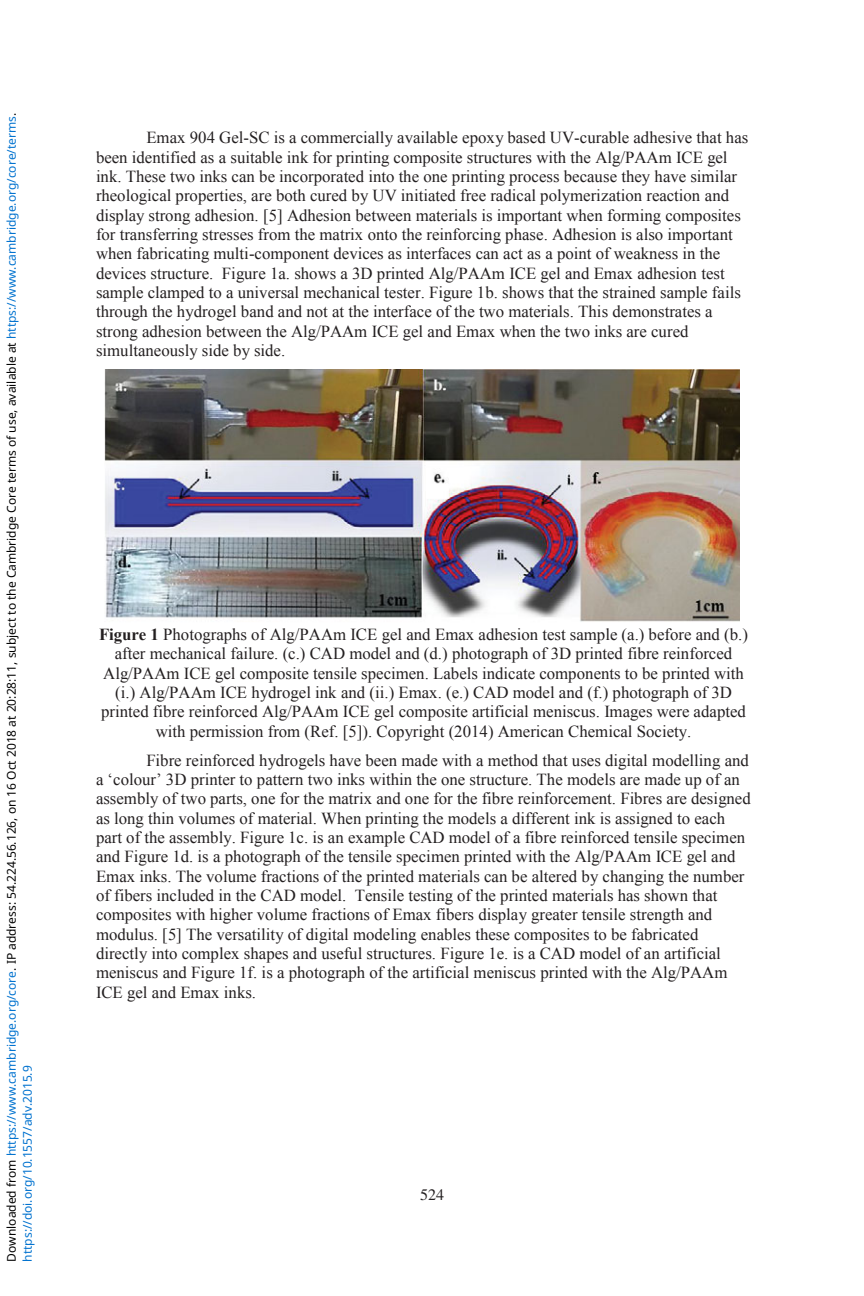
<style>
.page{position:relative;width:864px;height:1296px;background:#fff}
.page>*{position:absolute;margin:0;border:0;box-sizing:border-box;transform-origin:0 0}
.t1{font:16.8px/19.4px "Times New Roman";color:#231f20}
.t2{font:16px "Times";color:#231f20}
.t3{font:12px/15.8px "Noto Sans";color:#000}
.s1{color:#0172cf}
.s2{font-weight:700}
.s3{font-style:inherit}
</style>
<div class="page">
<img style="left:104px;top:370px;width:635px;height:252px">
<p class="t3" style="left:3px;top:1262px;width:1150px;rotate:-90deg">Downloaded from <span class="s1">https://www.cambridge.org/core</span>. IP address: 54.224.56.126, on 16 Oct 2018 at 20:28:11, subject to the Cambridge Core terms of use, available at <span class="s1">https://www.cambridge.org/core/terms</span>. <span class="s1">https://doi.org/10.1557/adv.2015.9</span></p>
<p class="t1" style="left:96px;top:128px;width:654px;text-indent:50px">Emax 904 Gel-SC is a commercially available epoxy based UV-curable adhesive that has been identified as a suitable ink for printing composite structures with the Alg/PAAm ICE gel ink. These two inks can be incorporated into the one printing process because they have similar rheological properties, are both cured by UV initiated free radical polymerization reaction and display strong adhesion. [5] Adhesion between materials is important when forming composites for transferring stresses from the matrix onto the reinforcing phase. Adhesion is also important when fabricating multi-component devices as interfaces can act as a point of weakness in the devices structure. Figure 1a. shows a 3D printed Alg/PAAm ICE gel and Emax adhesion test sample clamped to a universal mechanical tester. Figure 1b. shows that the strained sample fails through the hydrogel band and not at the interface of the two materials. This demonstrates a strong adhesion between the Alg/PAAm ICE gel and Emax when the two inks are cured simultaneously side by side.</p>
<p class="t1" style="left:99px;top:625px;width:651px;text-align:center"><span class="s2">Figure 1</span> Photographs of Alg/PAAm ICE gel and Emax adhesion test sample (a.) before and (b.) after mechanical failure. (c.) CAD model and (d.) photograph of 3D printed fibre reinforced Alg/PAAm ICE gel composite tensile specimen. Labels indicate components to be printed with (i.) Alg/PAAm ICE hydrogel ink and (ii.) Emax. (e.) CAD model and (f.) photograph of 3D printed fibre reinforced Alg/PAAm ICE gel composite artificial meniscus. Images were adapted with permission from (Ref. [5]). Copyright (2014) American Chemical Society.</p>
<p class="t1" style="left:96px;top:750px;width:656px;text-indent:50px">Fibre reinforced hydrogels have been made with a method that uses digital modelling and <span class="s3">a ‘colour’ 3D printer to pattern two inks</span> within the one structure. The models are made up of an assembly of two parts, one for the matrix and one for the fibre reinforcement. Fibres are designed as long thin volumes of material. When printing the models a different ink is assigned to each part of the assembly. Figure 1c. is an example CAD model of a fibre reinforced tensile specimen and Figure 1d. is a photograph of the tensile specimen printed with the Alg/PAAm ICE gel and Emax inks. The volume fractions of the printed materials can be altered by changing the number of fibers included in the CAD model. Tensile testing of the printed materials has shown that composites with higher volume fractions of Emax fibers display greater tensile strength and modulus. [5] The versatility of digital modeling enables these composites to be fabricated directly into complex shapes and useful structures. Figure 1e. is a CAD model of an artificial meniscus and Figure 1f. is a photograph of the artificial meniscus printed with the Alg/PAAm ICE gel and Emax inks.</p>
<p class="t2" style="left:420px;top:1189px;width:25px">524</p>
</div>
